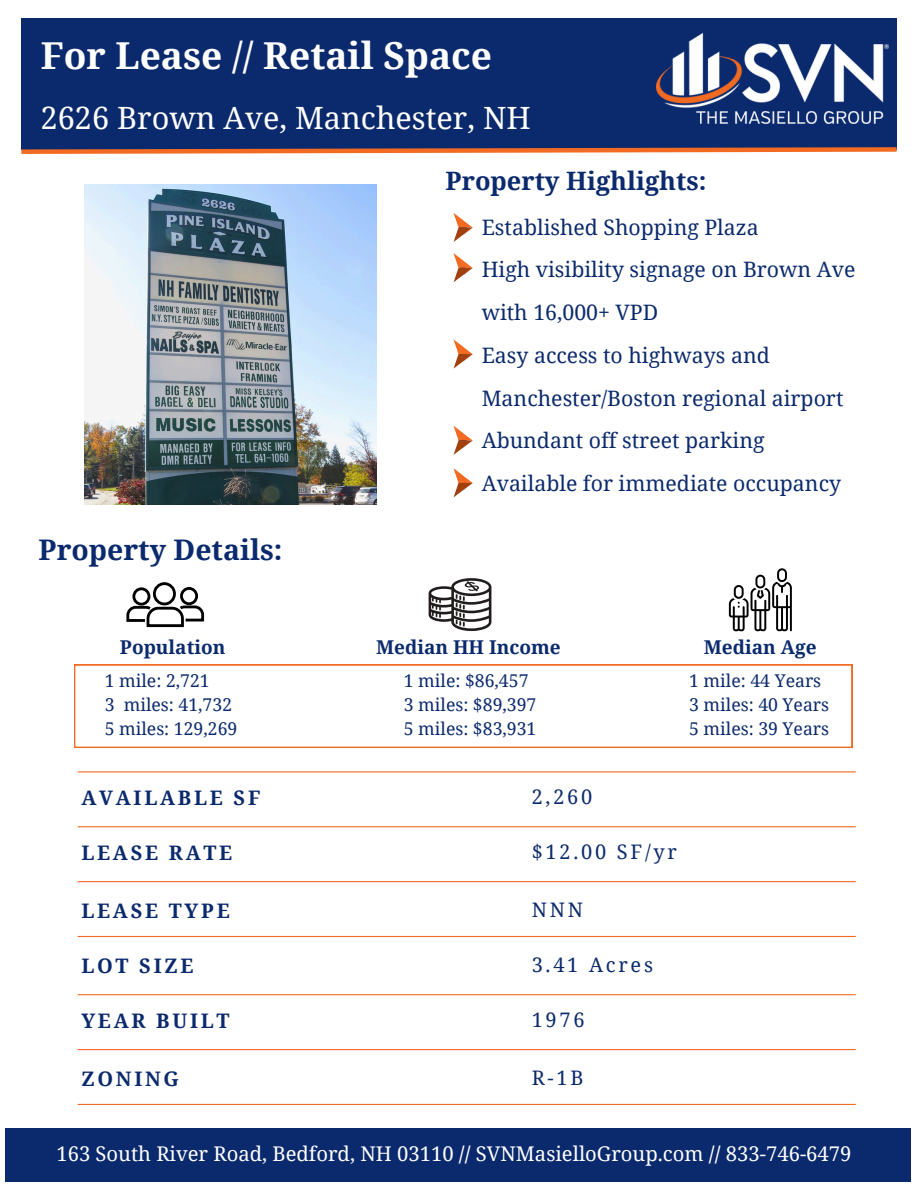
<style>
.page{position:relative;width:918px;height:1188px;background:#fff}
.page>*{position:absolute;margin:0;border:0;box-sizing:border-box;transform-origin:0 0}
.t1{font:700 37.05px "Noto Serif";color:#fff}
.t2{font:30.75px "Noto Serif";color:#fff}
.t3{font:700 28.35px "Noto Serif";color:#0b2a6d}
.t4{font:700 25.35px "Noto Serif";color:#0b2a6d}
.t5{font:21.3px/42.8px "Noto Serif";color:#0b2a6d}
.t6{font:20.25px "Noto Serif";color:#fff}
.t7{font:700 19.95px "Noto Serif";letter-spacing:.135em;color:#0b2a6d}
.t8{font:19.95px "Noto Serif";letter-spacing:.135em;color:#0b2a6d}
.t9{font:700 19.05px "Noto Serif";color:#0b2a6d}
.t10{font:17.55px "Noto Serif";color:#0b2a6d}
.s1{font-weight:700}
</style>
<div class="page">
<div style="left:21px;top:18px;width:876px;height:131px;background:#0b2a6d"></div>
<svg style="left:21px;top:147px;width:876px;height:7px"></svg>
<div style="left:5px;top:1129px;width:906px;height:53px;background:#0b2a6d"></div>
<img style="left:657px;top:33px;width:231px;height:90px">
<hr style="left:78px;top:771px;width:778px;height:1px;background:#f36b22">
<hr style="left:78px;top:826px;width:778px;height:1px;background:#f36b22">
<hr style="left:78px;top:936px;width:778px;height:1px;background:#f36b22">
<hr style="left:78px;top:881px;width:778px;height:1px;background:#f36b22">
<svg style="left:429px;top:578px;width:62px;height:53px"></svg>
<svg style="left:729px;top:568px;width:63px;height:63px"></svg>
<svg style="left:74px;top:665px;width:778px;height:83px"></svg>
<div style="left:153px;top:582px;width:23px;height:23px;border:3px solid #000;border-radius:50%"></div>
<div style="left:180px;top:587px;width:18px;height:18px;border:3px solid #000;border-radius:50%"></div>
<svg style="left:126px;top:604px;width:78px;height:23px"></svg>
<div style="left:132px;top:587px;width:18px;height:19px;border:3px solid #000;border-radius:50%"></div>
<svg style="left:454px;top:213px;width:19px;height:29px"></svg>
<svg style="left:454px;top:340px;width:19px;height:29px"></svg>
<svg style="left:454px;top:426px;width:19px;height:29px"></svg>
<svg style="left:454px;top:253px;width:19px;height:29px"></svg>
<svg style="left:454px;top:468px;width:19px;height:29px"></svg>
<img style="left:84px;top:184px;width:293px;height:321px">
<hr style="left:78px;top:994px;width:778px;height:1px;background:#f36b22">
<hr style="left:78px;top:1104px;width:778px;height:1px;background:#f36b22">
<hr style="left:78px;top:1049px;width:778px;height:1px;background:#f36b22">
<p class="t1" style="left:41px;top:30px;width:453px">For Lease // Retail Space</p>
<h1 class="t2" style="left:41px;top:96px;width:492px">2626 Brown Ave, Manchester, NH</h1>
<p class="t3" style="left:39px;top:530px;width:245px">Property Details:</p>
<p class="t4" style="left:446px;top:163px;width:262px">Property Highlights:</p>
<p class="t5" style="left:482px;top:205px;width:279px">Established Shopping Plaza</p>
<p class="t5" style="left:482px;top:248px;width:375px">High visibility signage on Brown Ave with 16,000+ VPD</p>
<p class="t5" style="left:482px;top:333px;width:363px">Easy access to highways and<br>Manchester/Boston regional airport</p>
<p class="t5" style="left:482px;top:419px;width:284px">Abundant off street parking</p>
<p class="t5" style="left:482px;top:462px;width:361px">Available for immediate occupancy</p>
<p class="t9" style="left:120px;top:634px;width:107px">Population</p>
<p class="t9" style="left:376px;top:633px;width:186px">Median HH Income</p>
<p class="t9" style="left:704px;top:634px;width:114px">Median Age</p>
<h5 class="t10" style="left:105px;top:669px;width:106px">1 mile: 2,721</h5>
<p class="t10" style="left:105px;top:692px;width:129px">3 miles: 41,732</p>
<h5 class="t10" style="left:105px;top:716px;width:134px">5 miles: 129,269</h5>
<p class="t10" style="left:404px;top:669px;width:126px">1 mile: $86,457</p>
<h5 class="t10" style="left:404px;top:692px;width:134px">3 miles: $89,397</h5>
<p class="t10" style="left:404px;top:716px;width:134px">5 miles: $83,931</p>
<p class="t10" style="left:689px;top:669px;width:134px">1 mile: 44 Years</p>
<p class="t10" style="left:689px;top:692px;width:142px">3 miles: 40 Years</p>
<p class="t10" style="left:689px;top:716px;width:142px">5 miles: 39 Years</p>
<h2 class="t7" style="left:81px;top:784px;width:181px">AVAILABLE SF</h2>
<p class="t7" style="left:81px;top:839px;width:152px">LEASE RATE</p>
<h4 class="t8" style="left:532px;top:782px;width:62px">2,260</h4>
<p class="t8" style="left:532px;top:837px;width:147px">$12.00 SF/yr</p>
<p class="t7" style="left:81px;top:896px;width:150px">LEASE TYPE</p>
<p class="t8" style="left:532px;top:896px;width:53px">NNN</p>
<p class="t7" style="left:81px;top:952px;width:114px">LOT SIZE</p>
<p class="t7" style="left:81px;top:1007px;width:150px">YEAR BUILT</p>
<p class="t8" style="left:532px;top:950px;width:123px">3.41 Acres</p>
<p class="t8" style="left:532px;top:1005px;width:54px">1976</p>
<p class="t7" style="left:81px;top:1064px;width:99px">ZONING</p>
<p class="t8" style="left:532px;top:1064px;width:53px">R-1B</p>
<h3 class="t6" style="left:56px;top:1140px;width:797px">163 South River Road, Bedford, NH 03110 <span class="s1">//</span> SVNMasielloGroup.com <span class="s1">//</span> 833-746-6479</h3>
</div>
